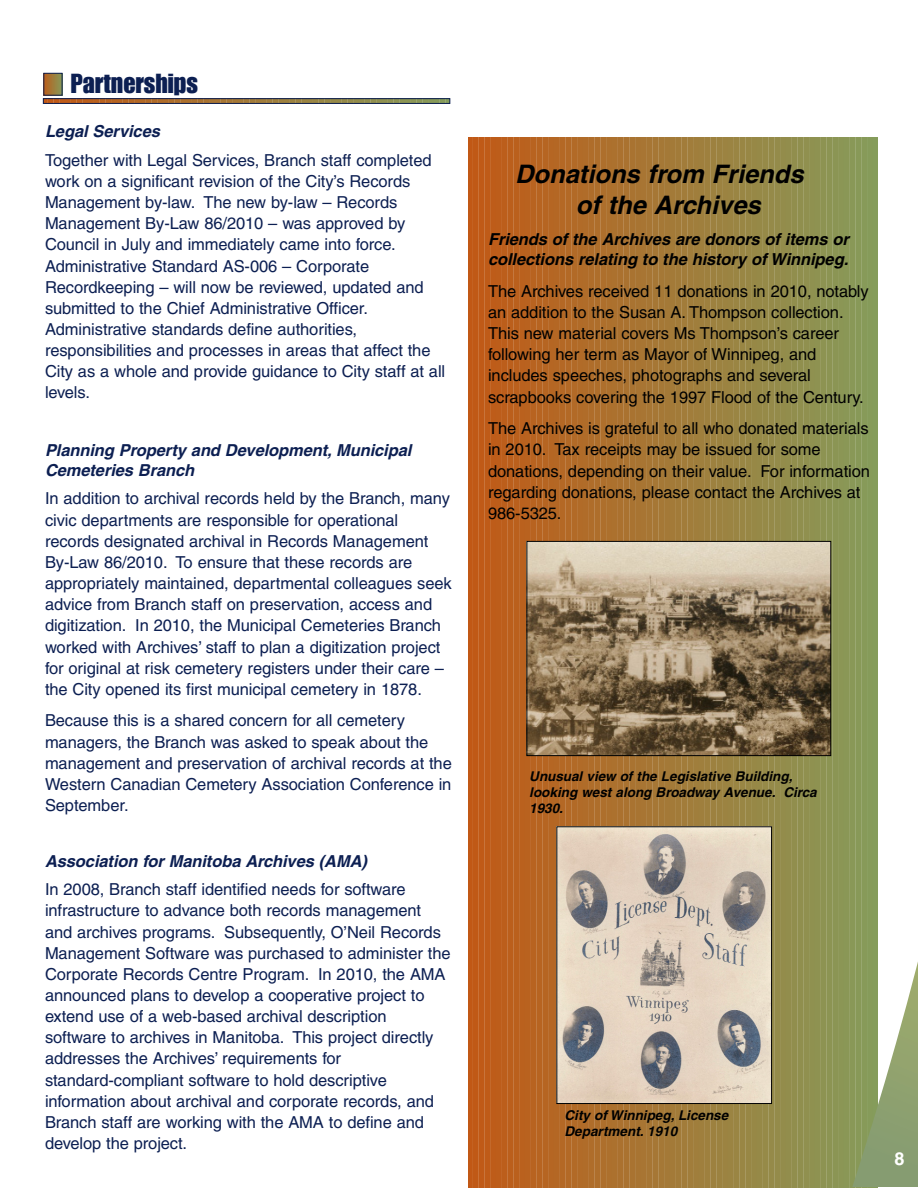
<style>
.page{position:relative;width:918px;height:1188px;background:#fff}
.page>*{position:absolute;margin:0;border:0;box-sizing:border-box;transform-origin:0 0}
.t1{font:27px "Impact";color:#0c1f52}
.t2{font:italic 700 25.5px/31.5px "Helvetica";color:#000}
.t3{font:700 18px "Helvetica";color:#fff}
.t4{font:16.5px/21.1px "Helvetica";letter-spacing:-.005em;color:#0c1f52}
.t5{font:16.5px/21.1px "Helvetica";letter-spacing:-.005em;color:#000}
.t6{font:italic 700 16.5px/19.8px "Helvetica";color:#0c1f52}
.t7{font:italic 700 16.5px/20.2px "Helvetica";color:#000}
.t8{font:italic 700 13.5px/16.2px "Helvetica";color:#000}
</style>
<div class="page">
<div style="left:43px;top:98px;width:407px;height:6px;border:1px solid #0c1f52"></div>
<svg style="left:44px;top:73px;width:405px;height:30px"></svg>
<div style="left:469px;top:138px;width:6px;height:1050px;background:#c15815"></div>
<svg style="left:477px;top:138px;width:6px;height:1050px;background:#c15d1c"></svg>
<svg style="left:483px;top:138px;width:5px;height:1050px;background:#c15f1e"></svg>
<svg style="left:488px;top:138px;width:6px;height:1050px;background:#bf5d1b"></svg>
<div style="left:494px;top:138px;width:10px;height:1050px;background:#bd5d1a"></div>
<svg style="left:506px;top:138px;width:6px;height:1050px;background:#bc6221"></svg>
<svg style="left:512px;top:138px;width:5px;height:1050px;background:#bc6423"></svg>
<svg style="left:517px;top:138px;width:6px;height:1050px;background:#ba6220"></svg>
<div style="left:523px;top:138px;width:10px;height:1050px;background:#b9621f"></div>
<div style="left:529px;top:138px;width:10px;height:1050px;background:#b86320"></div>
<svg style="left:535px;top:138px;width:6px;height:1050px"></svg>
<svg style="left:541px;top:138px;width:5px;height:1050px;background:#b86928"></svg>
<svg style="left:546px;top:138px;width:6px;height:1050px;background:#b66725"></svg>
<div style="left:552px;top:138px;width:10px;height:1050px;background:#b46724"></div>
<div style="left:558px;top:138px;width:10px;height:1050px;background:#b46825"></div>
<svg style="left:564px;top:138px;width:6px;height:1050px"></svg>
<svg style="left:570px;top:138px;width:5px;height:1050px;background:#b46e2d"></svg>
<svg style="left:575px;top:138px;width:6px;height:1050px;background:#b26c2a"></svg>
<div style="left:581px;top:138px;width:10px;height:1050px;background:#b06c29"></div>
<svg style="left:587px;top:138px;width:6px;height:1050px"></svg>
<svg style="left:593px;top:138px;width:5px;height:1050px;background:#b07130"></svg>
<svg style="left:598px;top:138px;width:6px;height:1050px;background:#af7230"></svg>
<svg style="left:604px;top:138px;width:6px;height:1050px;background:#ae712e"></svg>
<div style="left:610px;top:138px;width:10px;height:1050px;background:#ac712e"></div>
<svg style="left:616px;top:138px;width:6px;height:1050px"></svg>
<svg style="left:622px;top:138px;width:5px;height:1050px;background:#ac7535"></svg>
<svg style="left:627px;top:138px;width:6px;height:1050px;background:#ab7535"></svg>
<svg style="left:633px;top:138px;width:6px;height:1050px;background:#a97533"></svg>
<div style="left:639px;top:138px;width:10px;height:1050px;background:#a87533"></div>
<svg style="left:645px;top:138px;width:6px;height:1050px"></svg>
<svg style="left:651px;top:138px;width:5px;height:1050px;background:#a87a3a"></svg>
<svg style="left:656px;top:138px;width:6px;height:1050px;background:#a77a3a"></svg>
<div style="left:662px;top:138px;width:10px;height:1050px;background:#a47937"></div>
<div style="left:668px;top:138px;width:10px;height:1050px;background:#a37a38"></div>
<svg style="left:674px;top:138px;width:6px;height:1050px"></svg>
<svg style="left:680px;top:138px;width:5px;height:1050px;background:#a47f3f"></svg>
<svg style="left:685px;top:138px;width:6px;height:1050px;background:#a37f3f"></svg>
<div style="left:691px;top:138px;width:10px;height:1050px;background:#a07e3c"></div>
<div style="left:697px;top:138px;width:10px;height:1050px;background:#9f7f3d"></div>
<svg style="left:703px;top:138px;width:6px;height:1050px"></svg>
<svg style="left:709px;top:138px;width:5px;height:1050px;background:#a08444"></svg>
<svg style="left:714px;top:138px;width:6px;height:1050px;background:#9e8444"></svg>
<div style="left:720px;top:138px;width:10px;height:1050px;background:#9c8341"></div>
<div style="left:726px;top:138px;width:10px;height:1050px;background:#9b8442"></div>
<svg style="left:732px;top:138px;width:6px;height:1050px"></svg>
<svg style="left:738px;top:138px;width:5px;height:1050px;background:#9c8949"></svg>
<svg style="left:743px;top:138px;width:6px;height:1050px;background:#9a8949"></svg>
<div style="left:749px;top:138px;width:10px;height:1050px;background:#978846"></div>
<div style="left:755px;top:138px;width:10px;height:1050px;background:#968947"></div>
<svg style="left:761px;top:138px;width:6px;height:1050px"></svg>
<svg style="left:767px;top:138px;width:5px;height:1050px;background:#988d4e"></svg>
<svg style="left:772px;top:138px;width:6px;height:1050px;background:#968d4d"></svg>
<div style="left:778px;top:138px;width:10px;height:1050px;background:#938c4b"></div>
<div style="left:784px;top:138px;width:10px;height:1050px;background:#928d4c"></div>
<svg style="left:790px;top:138px;width:6px;height:1050px"></svg>
<svg style="left:796px;top:138px;width:5px;height:1050px;background:#939153"></svg>
<svg style="left:801px;top:138px;width:6px;height:1050px;background:#929252"></svg>
<div style="left:807px;top:138px;width:10px;height:1050px;background:#8f9150"></div>
<div style="left:813px;top:138px;width:10px;height:1050px;background:#8e9251"></div>
<svg style="left:819px;top:138px;width:6px;height:1050px"></svg>
<svg style="left:825px;top:138px;width:5px;height:1050px;background:#8f9657"></svg>
<svg style="left:830px;top:138px;width:6px;height:1050px;background:#8c9556"></svg>
<div style="left:836px;top:138px;width:10px;height:1050px;background:#8b9655"></div>
<div style="left:842px;top:138px;width:10px;height:1050px;background:#8a9756"></div>
<svg style="left:849px;top:138px;width:5px;height:1050px"></svg>
<svg style="left:854px;top:138px;width:5px;height:1050px;background:#8b9b5c"></svg>
<svg style="left:859px;top:138px;width:6px;height:1050px;background:#899b5c"></svg>
<div style="left:865px;top:138px;width:10px;height:1050px;background:#869b5a"></div>
<div style="left:871px;top:138px;width:6px;height:1050px;background:#859c5b"></div>
<img style="left:529px;top:543px;width:300px;height:211px">
<div style="left:527px;top:541px;width:304px;height:215px;border:1px solid #000"></div>
<img style="left:558px;top:828px;width:212px;height:274px">
<div style="left:556px;top:826px;width:216px;height:278px;border:1px solid #000"></div>
<svg style="left:770px;top:699px;width:88px;height:487px"></svg>
<svg style="left:858px;top:699px;width:60px;height:487px"></svg>
<h1 class="t1" style="left:71px;top:74px;width:128px">Partnerships</h1>
<p class="t6" style="left:45px;top:123px;width:120px">Legal Services</p>
<p class="t4" style="left:45px;top:151px;width:402px">Together with Legal Services, Branch staff completed work on a significant revision of the City’s Records Management by-law. The new by-law – Records Management By-Law 86/2010 – was approved by Council in July and immediately came into force.<br>Administrative Standard AS-006 – Corporate Recordkeeping – will now be reviewed, updated and submitted to the Chief Administrative Officer.<br>Administrative standards define authorities, responsibilities and processes in areas that affect the City as a whole and provide guidance to City staff at all levels.</p>
<p class="t6" style="left:45px;top:442px;width:371px">Planning Property and Development, Municipal<br>Cemeteries Branch</p>
<p class="t4" style="left:45px;top:490px;width:408px">In addition to archival records held by the Branch, many civic departments are responsible for operational records designated archival in Records Management By-Law 86/2010. To ensure that these records are appropriately maintained, departmental colleagues seek advice from Branch staff on preservation, access and digitization. In 2010, the Municipal Cemeteries Branch worked with Archives’ staff to plan a digitization project for original at risk cemetery registers under their care – the City opened its first municipal cemetery in 1878.</p>
<p class="t4" style="left:45px;top:712px;width:408px">Because this is a shared concern for all cemetery managers, the Branch was asked to speak about the management and preservation of archival records at the Western Canadian Cemetery Association Conference in September.</p>
<p class="t6" style="left:45px;top:852px;width:327px">Association for Manitoba Archives (AMA)</p>
<p class="t4" style="left:45px;top:880px;width:407px">In 2008, Branch staff identified needs for software infrastructure to advance both records management and archives programs. Subsequently, O’Neil Records Management Software was purchased to administer the Corporate Records Centre Program. In 2010, the AMA announced plans to develop a cooperative project to extend use of a web-based archival description software to archives in Manitoba. This project directly addresses the Archives’ requirements for standard-compliant software to hold descriptive information about archival and corporate records, and Branch staff are working with the AMA to define and develop the project.</p>
<h2 class="t2" style="left:576px;top:160px;width:234px;text-indent:-61px">Donations from Friends of the Archives</h2>
<p class="t7" style="left:488px;top:231px;width:366px">Friends of the Archives are donors of items or collections relating to the history ofWinnipeg.</p>
<p class="t5" style="left:488px;top:282px;width:382px">The Archives received 11 donations in 2010, notably an addition to the Susan A. Thompson collection.<br>This new material covers Ms Thompson’s career following her term as Mayor of Winnipeg, and includes speeches, photographs and several scrapbooks covering the 1997 Flood of the Century.</p>
<p class="t5" style="left:488px;top:420px;width:383px">The Archives is grateful to all who donated materials in 2010. Tax receipts may be issued for some donations, depending on their value. For information regarding donations, please contact the Archives at 986-5325.</p>
<p class="t8" style="left:529px;top:769px;width:292px">Unusual view of the Legislative Building, looking west along Broadway Avenue. Circa<br>1930.</p>
<p class="t8" style="left:565px;top:1109px;width:168px">City ofWinnipeg, License<br>Department. 1910</p>
<p class="t3" style="left:894px;top:1152px;width:12px">8</p>
</div>
